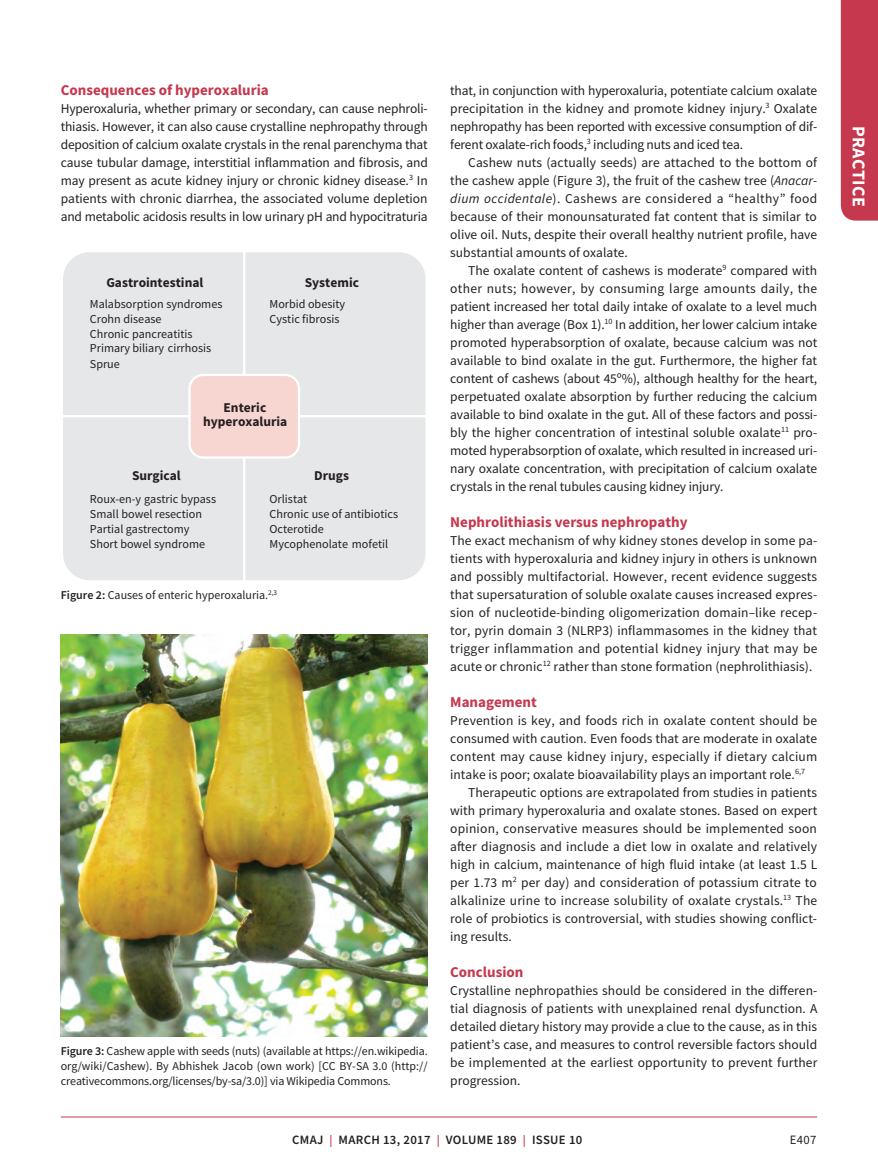
<style>
.page{position:relative;width:878px;height:1175px;background:#fff}
.page>*{position:absolute;margin:0;border:0;box-sizing:border-box;transform-origin:0 0}
.t1{font:700 18px "Source Sans Pro";letter-spacing:.025em;color:#fff}
.t2{font:700 15px "Source Sans Pro";color:#c5384e}
.t3{font:13.5px/18px "Source Sans Pro";color:#231f20;text-align:justify}
.t4{font:700 13.5px/14px "Source Sans Pro";color:#231f20;text-align:center}
.t5{font:600 12.75px "Source Sans Pro";letter-spacing:.025em;color:#231f20}
.t6{font:12.75px "Source Sans Pro";color:#231f20}
.t7{font:12.15px/14.9px "Source Sans Pro";color:#231f20}
.t8{font:12px/15px "Source Sans Pro";letter-spacing:-.01em;color:#231f20;text-align:justify}
.s1{font-weight:600}
.s2{font-style:italic}
.s3{font-size:12px;color:#c5384e}
</style>
<div class="page">
<div style="left:840px;top:0;width:38px;height:220px;background:#c5384e"></div>
<hr style="left:61px;top:1116px;width:756px;height:1px;background:#c5384e">
<img style="left:61px;top:634px;width:366px;height:402px">
<svg style="left:63px;top:252px;width:363px;height:328px;background:#e7e6e7"></svg>
<p class="t2" style="left:61px;top:79px;width:209px">Consequences of hyperoxaluria</p>
<p class="t3" style="left:61px;top:99px;width:369px">Hyperoxaluria, whether primary or secondary, can cause nephroli&shy;thiasis. However, it can also cause crystalline nephropathy through deposition of calcium oxalate crystals in the renal parenchyma that cause tubular damage, interstitial inflammation and fibrosis, and may present as acute kidney injury or chronic kidney disease.<sup>3</sup> In patients with chronic diarrhea, the associated volume depletion and metabolic acidosis results in low urinary pH and hypocitraturia</p>
<p class="t4" style="left:106px;top:275px;width:99px">Gastrointestinal</p>
<p class="t7" style="left:90px;top:297px;width:134px">Malabsorption syndromes<br>Crohn disease<br>Chronic pancreatitis<br>Primary biliary cirrhosis<br>Sprue</p>
<p class="t4" style="left:305px;top:275px;width:56px">Systemic</p>
<p class="t7" style="left:269px;top:297px;width:77px">Morbid obesity<br>Cystic fibrosis</p>
<p class="t4" style="left:203px;top:400px;width:86px">Enteric hyperoxaluria</p>
<p class="t4" style="left:132px;top:468px;width:50px">Surgical</p>
<p class="t7" style="left:90px;top:492px;width:128px">Roux-en-y gastric bypass<br>Small bowel resection<br>Partial gastrectomy<br>Short bowel syndrome</p>
<p class="t4" style="left:314px;top:468px;width:36px">Drugs</p>
<p class="t7" style="left:269px;top:492px;width:130px">Orlistat<br>Chronic use of antibiotics<br>Octerotide<br>Mycophenolate mofetil</p>
<p class="t8" style="left:61px;top:587px;width:218px"><span class="s1">Figure 2:</span> Causes of enteric hyperoxaluria.<sup>2,3</sup></p>
<p class="t8" style="left:61px;top:1043px;width:368px"><span class="s1">Figure 3:</span> Cashew apple with seeds (nuts) (available at https://en.wikipedia. org/wiki/Cashew). By Abhishek Jacob (own work) [CC BY-SA 3.0 (http:// creativecommons.org/licenses/by-sa/3.0)] via Wikipedia Commons.</p>
<p class="t3" style="left:450px;top:81px;width:368px">that, in conjunction with hyperoxaluria, potentiate calcium oxalate precipitation in the kidney and promote kidney injury.<sup>3</sup> Oxalate nephropathy has been reported with excessive consumption of dif&shy;ferent oxalate-rich foods,<sup>3</sup> including nuts and iced tea.</p>
<p class="t3" style="left:450px;top:153px;width:368px;text-indent:18px">Cashew nuts (actually seeds) are attached to the bottom of the cashew apple (Figure 3), the fruit of the cashew tree (<span class="s2">Anacar&shy;dium occidentale</span>). Cashews are considered a “healthy” food because of their monounsaturated fat content that is similar to olive oil. Nuts, despite their overall healthy nutrient profile, have substantial amounts of oxalate.</p>
<p class="t3" style="left:450px;top:261px;width:368px;text-indent:18px">The oxalate content of cashews is moderate<sup>9</sup> compared with other nuts; however, by consuming large amounts daily, the patient increased her total daily intake of oxalate to a level much higher than average (Box 1).<sup>10</sup> In addition, her lower calcium intake promoted hyperabsorption of oxalate, because calcium was not available to bind oxalate in the gut. Furthermore, the higher fat content of cashews (about 45º%), although healthy for the heart, perpetuated oxalate absorption by further reducing the calcium available to bind oxalate in the gut. All of these factors and possi&shy;bly the higher concentration of intestinal soluble oxalate<sup>11</sup> pro&shy;moted hyperabsorption of oxalate, which resulted in increased uri&shy;nary oxalate concentration, with precipitation of calcium oxalate crystals in the renal tubules causing kidney injury.</p>
<p class="t2" style="left:450px;top:511px;width:239px">Nephrolithiasis versus nephropathy</p>
<p class="t3" style="left:450px;top:531px;width:369px">The exact mechanism of why kidney stones develop in some pa&shy;tients with hyperoxaluria and kidney injury in others is unknown and possibly multifactorial. However, recent evidence suggests that supersaturation of soluble oxalate causes increased expres&shy;sion of nucleotide-binding oligomerization domain–like recep&shy;tor, pyrin domain 3 (NLRP3) inflammasomes in the kidney that trigger inflammation and potential kidney injury that may be acute or chronic<sup>12</sup> rather than stone formation (nephrolithiasis).</p>
<p class="t2" style="left:450px;top:691px;width:88px">Management</p>
<p class="t3" style="left:450px;top:711px;width:368px">Prevention is key, and foods rich in oxalate content should be</p>
<p class="t3" style="left:450px;top:729px;width:368px">consumed with caution. Even foods that are moderate in oxalate</p>
<p class="t3" style="left:450px;top:747px;width:368px">content may cause kidney injury, especially if dietary calcium</p>
<p class="t3" style="left:450px;top:765px;width:356px">intake is poor; oxalate bioavailability plays an important role.<sup>6,7</sup></p>
<p class="t3" style="left:468px;top:783px;width:350px">Therapeutic options are extrapolated from studies in patients</p>
<p class="t3" style="left:450px;top:801px;width:368px">with primary hyperoxaluria and oxalate stones. Based on expert</p>
<p class="t3" style="left:450px;top:819px;width:368px">opinion, conservative measures should be implemented soon</p>
<p class="t3" style="left:450px;top:837px;width:368px">after diagnosis and include a diet low in oxalate and relatively</p>
<p class="t3" style="left:450px;top:855px;width:369px">high in calcium, maintenance of high fluid intake (at least 1.5 L</p>
<p class="t3" style="left:450px;top:873px;width:368px">per 1.73 m<sup>2</sup> per day) and consideration of potassium citrate to</p>
<p class="t3" style="left:450px;top:891px;width:368px">alkalinize urine to increase solubility of oxalate crystals.<sup>13</sup> The</p>
<p class="t3" style="left:450px;top:909px;width:368px">role of probiotics is controversial, with studies showing conflict-</p>
<p class="t3" style="left:450px;top:927px;width:63px">ing results.</p>
<p class="t2" style="left:450px;top:961px;width:75px">Conclusion</p>
<p class="t3" style="left:450px;top:981px;width:369px">Crystalline nephropathies should be considered in the differen&shy;tial diagnosis of patients with unexplained renal dysfunction. A detailed dietary history may provide a clue to the cause, as in this patient’s case, and measures to control reversible factors should be implemented at the earliest opportunity to prevent further progression.</p>
<p class="t5" style="left:292px;top:1131px;width:292px">CMAJ <span class="s3">|</span> MARCH 13, 2017 <span class="s3">|</span> VOLUME 189 <span class="s3">|</span> ISSUE 10</p>
<p class="t6" style="left:789px;top:1132px;width:28px">E407</p>
<h1 class="t1" style="left:871px;top:126px;width:83px;rotate:90deg">PRACTICE</h1>
</div>
